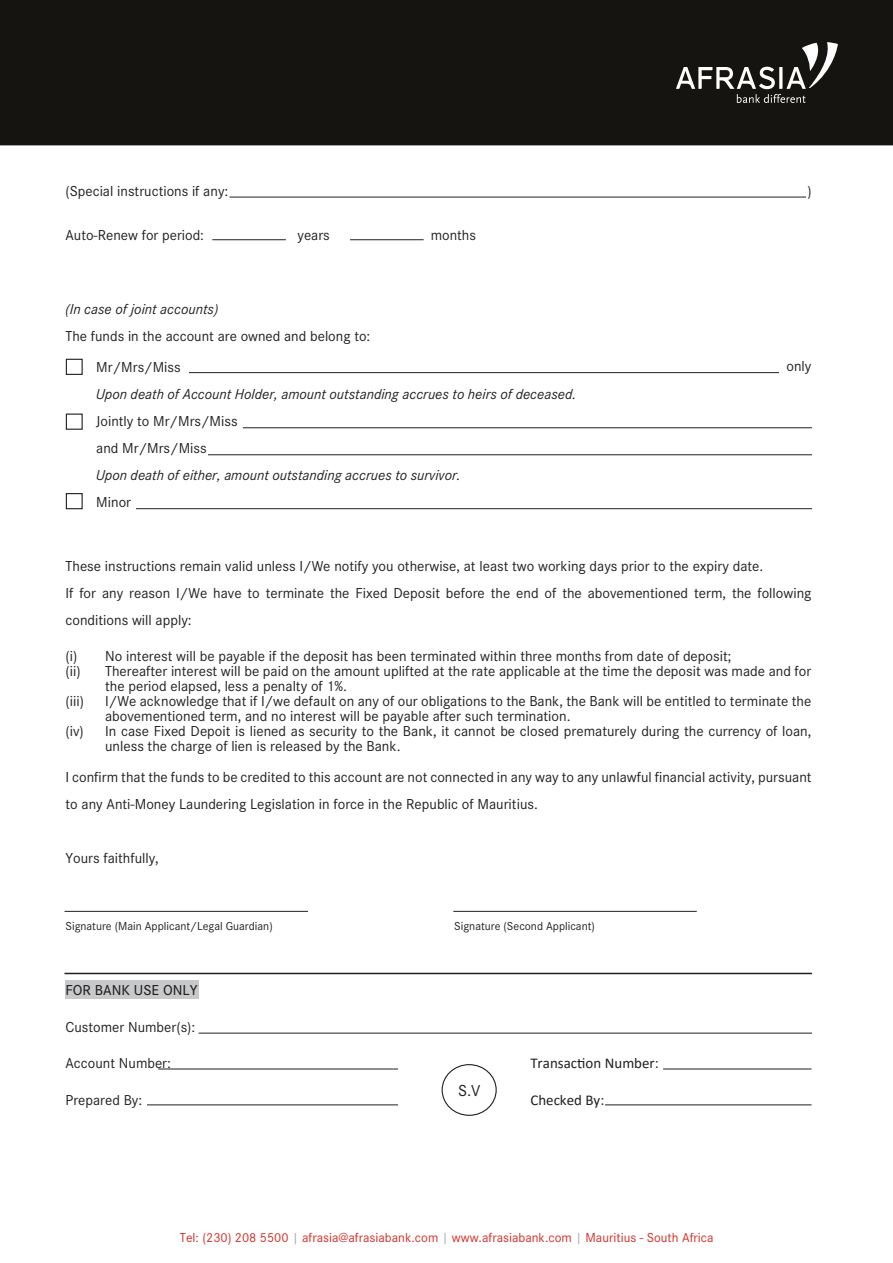
<style>
.page{position:relative;width:893px;height:1263px;background:#fff}
.page>*{position:absolute;margin:0;border:0;box-sizing:border-box;transform-origin:0 0}
.t1{font:16.5px "Corporate S";color:#231f20}
.t2{font:15px/15px "Corporate S";color:#231f20}
.t3{font:italic 15px "Corporate S";color:#231f20}
.t4{font:15px "Calibri";color:#231f20}
.t5{font:500 15px "Corporate S";color:#231f20}
.t6{font:13.5px "Corporate S";color:#d42e27}
.t7{font:12px "Corporate S";color:#231f20}
.s1{color:#a6a8ab}
</style>
<div class="page">
<div style="left:0;top:0;width:893px;height:145px;background:#151410"></div>
<svg style="left:676px;top:42px;width:162px;height:61px;background:#3e3d3a"></svg>
<hr style="left:229px;top:197px;width:577px;height:1px;background:#231f20">
<hr style="left:189px;top:372px;width:590px;height:1px;background:#231f20">
<hr style="left:212px;top:239px;width:74px;height:1px;background:#231f20">
<hr style="left:350px;top:239px;width:74px;height:1px;background:#231f20">
<hr style="left:243px;top:427px;width:569px;height:1px;background:#231f20">
<hr style="left:208px;top:454px;width:604px;height:1px;background:#231f20">
<hr style="left:136px;top:508px;width:676px;height:1px;background:#231f20">
<hr style="left:64px;top:911px;width:244px;height:1px;background:#231f20">
<hr style="left:199px;top:1033px;width:613px;height:1px;background:#231f20">
<hr style="left:158px;top:1068px;width:240px;height:1px;background:#231f20">
<hr style="left:147px;top:1104px;width:251px;height:1px;background:#231f20">
<hr style="left:663px;top:1068px;width:149px;height:1px;background:#231f20">
<hr style="left:605px;top:1104px;width:206px;height:1px;background:#231f20">
<hr style="left:64px;top:973px;width:748px;height:1px;background:#231f20">
<hr style="left:453px;top:911px;width:244px;height:1px;background:#231f20">
<div style="left:66px;top:359px;width:17px;height:16px;border:1px solid #231f20"></div>
<div style="left:66px;top:414px;width:17px;height:16px;background:#fff;border:1px solid #231f20"></div>
<div style="left:66px;top:493px;width:17px;height:16px;background:#fff;border:1px solid #231f20"></div>
<div style="left:66px;top:981px;width:133px;height:18px;background:#c7c9cb"></div>
<div style="left:442px;top:1064px;width:55px;height:52px;border:1px solid #231f20;border-radius:50%"></div>
<p class="t2" style="left:66px;top:183px;width:164px">(Special instructions if any:</p>
<p class="t2" style="left:66px;top:227px;width:140px">Auto-Renew for period:</p>
<p class="t2" style="left:297px;top:227px;width:34px">years</p>
<p class="t2" style="left:431px;top:227px;width:47px">months</p>
<p class="t3" style="left:66px;top:300px;width:154px">(In case of joint accounts)</p>
<p class="t2" style="left:96px;top:321px;width:276px;line-height:30.9px;text-indent:-31px">The funds in the account are owned and belong to:<br>Mr/Mrs/Miss</p>
<p class="t3" style="left:96px;top:385px;width:481px">Upon death of Account Holder, amount outstanding accrues to heirs of deceased.</p>
<p class="t2" style="left:96px;top:407px;width:143px;line-height:27px">Jointly to Mr/Mrs/Miss and Mr/Mrs/Miss</p>
<p class="t3" style="left:96px;top:466px;width:366px">Upon death of either, amount outstanding accrues to survivor.</p>
<p class="t2" style="left:96px;top:494px;width:36px">Minor</p>
<p class="t2" style="left:808px;top:183px;width:6px">)</p>
<p class="t2" style="left:787px;top:359px;width:26px">only</p>
<p class="t2" style="left:66px;top:553px;width:747px;line-height:27px">These instructions remain valid unless I/We notify you otherwise, at least two working days prior to the expiry date.<br>If for any reason I/We have to terminate the Fixed Deposit before the end of the abovementioned term, the following conditions will apply:</p>
<p class="t2" style="left:66px;top:648px;width:17px">(i) (ii)</p>
<p class="t2" style="left:66px;top:686px;width:20px;line-height:30px">(iii) (iv)</p>
<p class="t2" style="left:105px;top:648px;width:708px">No interest will be payable if the deposit has been terminated within three months from date of deposit;<br>Thereafter interest will be paid on the amount uplifted at the rate applicable at the time the deposit was made and for the period elapsed, less a penalty of 1%.<br>I/We acknowledge that if I/we default on any of our obligations to the Bank, the Bank will be entitled to terminate the abovementioned term, and no interest will be payable after such termination.<br>In case Fixed Depoit is liened as security to the Bank, it cannot be closed prematurely during the currency of loan, unless the charge of lien is released by the Bank.</p>
<p class="t2" style="left:66px;top:764px;width:748px;line-height:27px">I confirm that the funds to be credited to this account are not connected in any way to any unlawful financial activity, pursuant to any Anti-Money Laundering Legislation in force in the Republic of Mauritius.</p>
<p class="t2" style="left:66px;top:851px;width:95px">Yours faithfully,</p>
<p class="t7" style="left:66px;top:919px;width:209px">Signature (Main Applicant/Legal Guardian)</p>
<p class="t7" style="left:454px;top:919px;width:142px">Signature (Second Applicant)</p>
<p class="t5" style="left:66px;top:981px;width:134px">FOR BANK USE ONLY</p>
<p class="t2" style="left:66px;top:1019px;width:131px">Customer Number(s):</p>
<p class="t2" style="left:66px;top:1056px;width:107px">Account Number:</p>
<p class="t4" style="left:530px;top:1053px;width:130px">Transaction Number:</p>
<p class="t2" style="left:66px;top:1092px;width:78px">Prepared By:</p>
<p class="t4" style="left:530px;top:1089px;width:75px">Checked By:</p>
<p class="t1" style="left:458px;top:1081px;width:24px">S.V</p>
<p class="t6" style="left:180px;top:1230px;width:535px">Tel: (230) 208 5500 <span class="s1">|</span> afrasia@afrasiabank.com <span class="s1">|</span> www.afrasiabank.com <span class="s1">|</span> Mauritius - South Africa</p>
</div>
